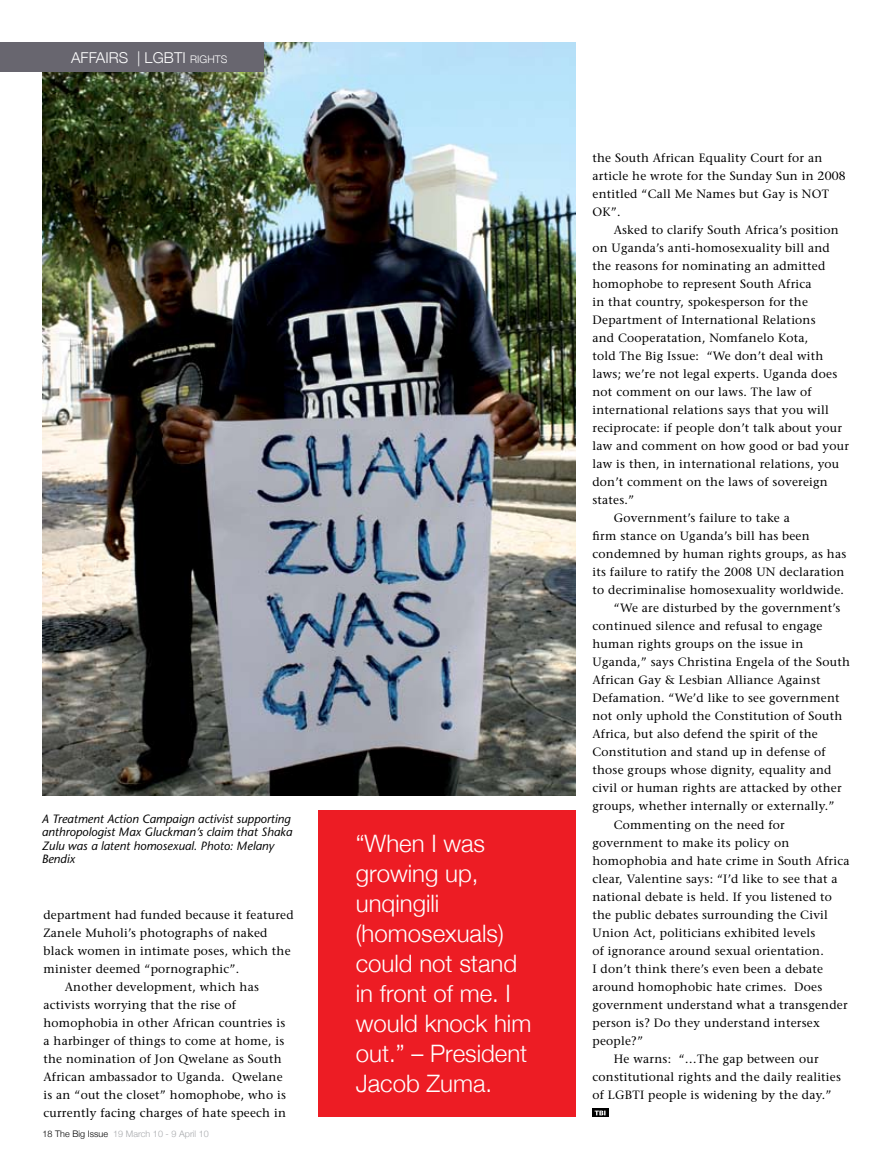
<style>
.page{position:relative;width:893px;height:1170px;background:#fff}
.page>*{position:absolute;margin:0;border:0;box-sizing:border-box;transform-origin:0 0}
.t1{font:300 24px/30px "Helvetica Neue";color:#fff}
.t2{font:300 15px "Helvetica Neue";letter-spacing:.005em;color:#fff}
.t3{font:12px/18px "Stone Serif";letter-spacing:.02em;color:#000}
.t4{font:italic 12px/13.5px "Stone Sans";color:#000}
.t5{font:300 9px "Helvetica Neue";letter-spacing:.005em;color:#a7a9ac}
.s1{font-size:10.5px}
.s2{color:#000}
</style>
<div class="page">
<img style="left:43px;top:43px;width:532px;height:752px">
<svg style="left:592px;top:1108px;width:17px;height:8px"></svg>
<svg style="left:595px;top:1110px;width:10px;height:5px"></svg>
<div style="left:0;top:42px;width:264px;height:30px;background:#68666f"></div>
<div style="left:317px;top:810px;width:258px;height:306px;background:#ed1c24"></div>
<p class="t2" style="left:71px;top:48px;width:151px">AFFAIRS | LGBTI <span class="s1">rig hts</span></p>
<p class="t4" style="left:42px;top:811px;width:252px">A Treatment Action Campaign activist supporting anthropologist Max Gluckman’s claim that Shaka Zulu was a latent homosexual. Photo: Melany Bendix</p>
<p class="t3" style="left:44px;top:905px;width:252px">department had funded because it featured</p>
<p class="t3" style="left:44px;top:923px;width:225px">Zanele Muholi’s photographs of naked</p>
<p class="t3" style="left:44px;top:941px;width:249px">black women in intimate poses, which the</p>
<p class="t3" style="left:44px;top:959px;width:197px">minister deemed “pornographic”.</p>
<p class="t3" style="left:65px;top:977px;width:196px">Another development, which has</p>
<p class="t3" style="left:44px;top:995px;width:194px">activists worrying that the rise of</p>
<p class="t3" style="left:44px;top:1013px;width:243px">homophobia in other African countries is</p>
<p class="t3" style="left:44px;top:1031px;width:242px">a harbinger of things to come at home, is</p>
<p class="t3" style="left:44px;top:1049px;width:240px">the nomination of Jon Qwelane as South</p>
<p class="t3" style="left:44px;top:1067px;width:241px">African ambassador to Uganda. Qwelane</p>
<p class="t3" style="left:44px;top:1085px;width:244px">is an “out the closet” homophobe, who is</p>
<p class="t3" style="left:44px;top:1103px;width:244px">currently facing charges of hate speech in</p>
<p class="t5" style="left:43px;top:1128px;width:168px"><span class="s2">18 The Big Issue</span> 19 March 10 - 9 April 10</p>
<h1 class="t1" style="left:356px;top:827px;width:177px">“When I was growing up, unqingili (homosexuals) could not stand in front of me. I would knock him out.” – President<br>Jacob Zuma.</h1>
<p class="t3" style="left:592px;top:149px;width:255px">the South African Equality Court for an article he wrote for the Sunday Sun in 2008 entitled “Call Me Names but Gay is NOT<br>OK”.</p>
<p class="t3" style="left:614px;top:221px;width:226px">Asked to clarify South Africa’s position</p>
<p class="t3" style="left:592px;top:239px;width:239px">on Uganda’s anti-homosexuality bill and</p>
<p class="t3" style="left:592px;top:257px;width:234px">the reasons for nominating an admitted</p>
<p class="t3" style="left:592px;top:275px;width:221px">homophobe to represent South Africa</p>
<p class="t3" style="left:592px;top:293px;width:217px">in that country, spokesperson for the</p>
<p class="t3" style="left:592px;top:311px;width:225px">Department of International Relations</p>
<p class="t3" style="left:592px;top:329px;width:217px">and Cooperatation, Nomfanelo Kota,</p>
<p class="t3" style="left:592px;top:347px;width:232px">told The Big Issue: “We don’t deal with</p>
<p class="t3" style="left:592px;top:365px;width:246px">laws; we’re not legal experts. Uganda does</p>
<p class="t3" style="left:592px;top:383px;width:221px">not comment on our laws. The law of</p>
<p class="t3" style="left:592px;top:401px;width:238px">international relations says that you will</p>
<p class="t3" style="left:592px;top:419px;width:251px">reciprocate: if people don’t talk about your</p>
<p class="t3" style="left:592px;top:437px;width:258px">law and comment on how good or bad your</p>
<p class="t3" style="left:592px;top:455px;width:248px">law is then, in international relations, you</p>
<p class="t3" style="left:592px;top:473px;width:237px">don’t comment on the laws of sovereign</p>
<p class="t3" style="left:592px;top:491px;width:43px">states.”</p>
<p class="t3" style="left:614px;top:509px;width:178px">Government’s failure to take a</p>
<p class="t3" style="left:592px;top:527px;width:219px">firm stance on Uganda’s bill has been</p>
<p class="t3" style="left:592px;top:545px;width:255px">condemned by human rights groups, as has</p>
<p class="t3" style="left:592px;top:563px;width:254px">its failure to ratify the 2008 UN declaration</p>
<p class="t3" style="left:592px;top:581px;width:253px">to decriminalise homosexuality worldwide.</p>
<p class="t3" style="left:614px;top:599px;width:228px">“We are disturbed by the government’s</p>
<p class="t3" style="left:592px;top:617px;width:231px">continued silence and refusal to engage</p>
<p class="t3" style="left:592px;top:635px;width:212px">human rights groups on the issue in</p>
<p class="t3" style="left:592px;top:653px;width:259px">Uganda,” says Christina Engela of the South</p>
<p class="t3" style="left:592px;top:671px;width:230px">African Gay &amp; Lesbian Alliance Against</p>
<p class="t3" style="left:592px;top:689px;width:249px">Defamation. “We’d like to see government</p>
<p class="t3" style="left:592px;top:707px;width:251px">not only uphold the Constitution of South</p>
<p class="t3" style="left:592px;top:725px;width:227px">Africa, but also defend the spirit of the</p>
<p class="t3" style="left:592px;top:743px;width:234px">Constitution and stand up in defense of</p>
<p class="t3" style="left:592px;top:761px;width:241px">those groups whose dignity, equality and</p>
<p class="t3" style="left:592px;top:779px;width:251px">civil or human rights are attacked by other</p>
<p class="t3" style="left:592px;top:797px;width:243px">groups, whether internally or externally.”</p>
<p class="t3" style="left:614px;top:815px;width:173px">Commenting on the need for</p>
<p class="t3" style="left:592px;top:833px;width:198px">government to make its policy on</p>
<p class="t3" style="left:592px;top:851px;width:258px">homophobia and hate crime in South Africa</p>
<p class="t3" style="left:592px;top:869px;width:247px">clear, Valentine says: “I’d like to see that a</p>
<p class="t3" style="left:592px;top:887px;width:241px">national debate is held. If you listened to</p>
<p class="t3" style="left:592px;top:905px;width:237px">the public debates surrounding the Civil</p>
<p class="t3" style="left:592px;top:923px;width:224px">Union Act, politicians exhibited levels</p>
<p class="t3" style="left:592px;top:941px;width:233px">of ignorance around sexual orientation.</p>
<p class="t3" style="left:592px;top:959px;width:232px">I don’t think there’s even been a debate</p>
<p class="t3" style="left:592px;top:977px;width:231px">around homophobic hate crimes. Does</p>
<p class="t3" style="left:592px;top:995px;width:257px">government understand what a transgender</p>
<p class="t3" style="left:592px;top:1013px;width:229px">person is? Do they understand intersex</p>
<p class="t3" style="left:592px;top:1031px;width:52px">people?”</p>
<p class="t3" style="left:614px;top:1049px;width:206px">He warns: “…The gap between our</p>
<p class="t3" style="left:592px;top:1067px;width:250px">constitutional rights and the daily realities</p>
<p class="t3" style="left:592px;top:1085px;width:240px">of LGBTI people is widening by the day.”</p>
</div>
